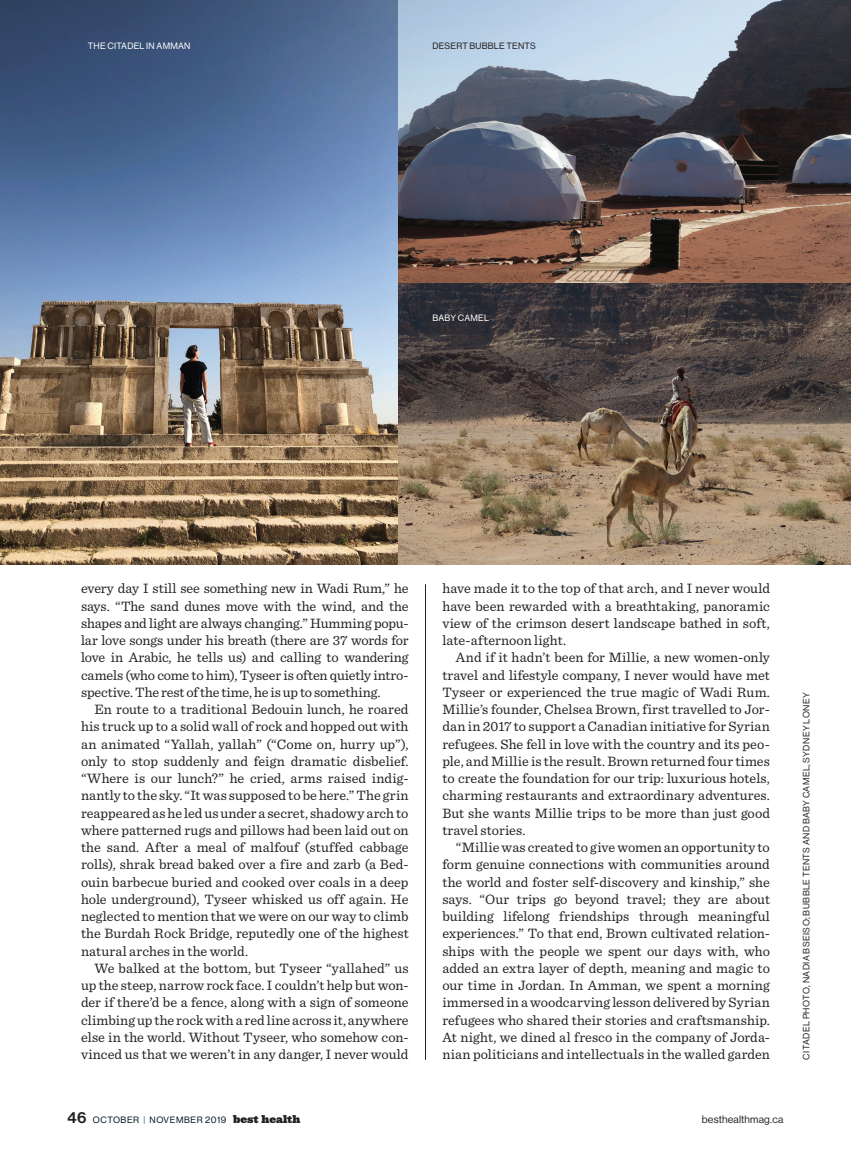
<style>
.page{position:relative;width:851px;height:1161px;background:#fff}
.page>*{position:absolute;margin:0;border:0;box-sizing:border-box;transform-origin:0 0}
.BODY{font:14.25px/17.2px "Sentinel";color:#231f20;text-align:justify}
.t1{font:10.5px "N Haas Grotesk DS Std 55 Rg";letter-spacing:.015em;color:#231f20}
.GUTTER_CREDIT{font:9px "N Haas Grotesk DS Std 55 Rg";letter-spacing:.055em;color:#231f20}
.t2{font:9px "N Haas Grotesk DS Std 55 Rg";letter-spacing:.065em;color:#011622}
.PRODUCT_INFO{font:9px "N Haas Grotesk DS Std 55 Rg";letter-spacing:.025em;color:#fff}
.PRODUCT_INFO-2{font:9px "N Haas Grotesk DS Std 55 Rg";letter-spacing:.025em;color:#231f20}
.s1{font-family:"N Haas Grotesk DS Std 65 Md";font-size:15px;color:#231f20}
.s2{font-family:"N Haas Grotesk DS Std 35 X Lt"}
.s3{font-family:"Ziggurat";font-weight:900;font-size:10.5px;color:#231f20}
</style>
<div class="page">
<hr style="left:425px;top:584px;width:1px;height:476px;background:#231f20">
<img style="left:0;top:0;width:850px;height:564px">
<p class="PRODUCT_INFO" style="left:88px;top:41px;width:104px">THE CITADEL IN AMMAN</p>
<p class="PRODUCT_INFO-2" style="left:432px;top:41px;width:105px">DESERT BUBBLE TENTS</p>
<p class="PRODUCT_INFO" style="left:432px;top:313px;width:58px">BABY CAMEL</p>
<p class="BODY" style="left:81px;top:579px;width:329px">every day I still see something new in Wadi Rum,” he says. “The sand dunes move with the wind, and the shapes and light are always changing.” Humming popu&shy;lar love songs under his breath (there are 37 words for love in Arabic, he tells us) and calling to wandering camels (who come to him), Tyseer is often quietly intro&shy;spective. The rest of the time, he is up to something.</p>
<p class="BODY" style="left:81px;top:700px;width:329px;text-indent:14px">En route to a traditional Bedouin lunch, he roared his truck up to a solid wall of rock and hopped out with an animated “Yallah, yallah” (“Come on, hurry up”), only to stop suddenly and feign dramatic disbelief. “Where is our lunch?” he cried, arms raised indig&shy;nantly to the sky. “It was supposed to be here.” The grin reappeared as he led us under a secret, shadowy arch to where patterned rugs and pillows had been laid out on the sand. After a meal of malfouf (stuffed cabbage rolls), shrak bread baked over a fire and zarb (a Bed&shy;ouin barbecue buried and cooked over coals in a deep hole underground), Tyseer whisked us off again. He neglected to mention that we were on our way to climb the Burdah Rock Bridge, reputedly one of the highest natural arches in the world.</p>
<p class="BODY" style="left:81px;top:958px;width:329px;text-indent:14px">We balked at the bottom, but Tyseer “yallahed” us up the steep, narrow rock face. I couldn’t help but won&shy;der if there’d be a fence, along with a sign of someone climbing up the rock with a red line across it, anywhere else in the world. Without Tyseer, who somehow con&shy;vinced us that we weren’t in any danger, I never would</p>
<p class="BODY" style="left:442px;top:579px;width:329px">have made it to the top of that arch, and I never would have been rewarded with a breathtaking, panoramic view of the crimson desert landscape bathed in soft, late-afternoon light.</p>
<p class="BODY" style="left:442px;top:648px;width:329px;text-indent:14px">And if it hadn’t been for Millie, a new women-only travel and lifestyle company, I never would have met Tyseer or experienced the true magic of Wadi Rum.<br>Millie’s founder, Chelsea Brown, first travelled to Jor&shy;dan in 2017 to support a Canadian initiative for Syrian refugees. She fell in love with the country and its peo&shy;ple, and Millie is the result. Brown returned four times to create the foundation for our trip: luxurious hotels, charming restaurants and extraordinary adventures.<br>But she wants Millie trips to be more than just good travel stories.</p>
<p class="BODY" style="left:442px;top:838px;width:329px;text-indent:14px">“Millie was created to give women an opportunity to form genuine connections with communities around the world and foster self-discovery and kinship,” she says. “Our trips go beyond travel; they are about building lifelong friendships through meaningful experiences.” To that end, Brown cultivated relation&shy;ships with the people we spent our days with, who added an extra layer of depth, meaning and magic to our time in Jordan. In Amman, we spent a morning immersed in a woodcarving lesson delivered by Syrian refugees who shared their stories and craftsmanship.<br>At night, we dined al fresco in the company of Jorda&shy;nian politicians and intellectuals in the walled garden</p>
<p class="GUTTER_CREDIT" style="left:801px;top:1060px;width:369px;rotate:-90deg">CITADEL PHOTO, NADIA BSEISO; BUBBLE TENTS AND BABY CAMEL, SYDNEY LONEY</p>
<p class="t2" style="left:68px;top:1114px;width:234px"><span class="s1">46</span> OCTOBER <span class="s2">|</span> NOVEMBER 2019 <span class="s3">best health</span></p>
<p class="t1" style="left:702px;top:1113px;width:83px">besthealthmag.ca</p>
</div>
